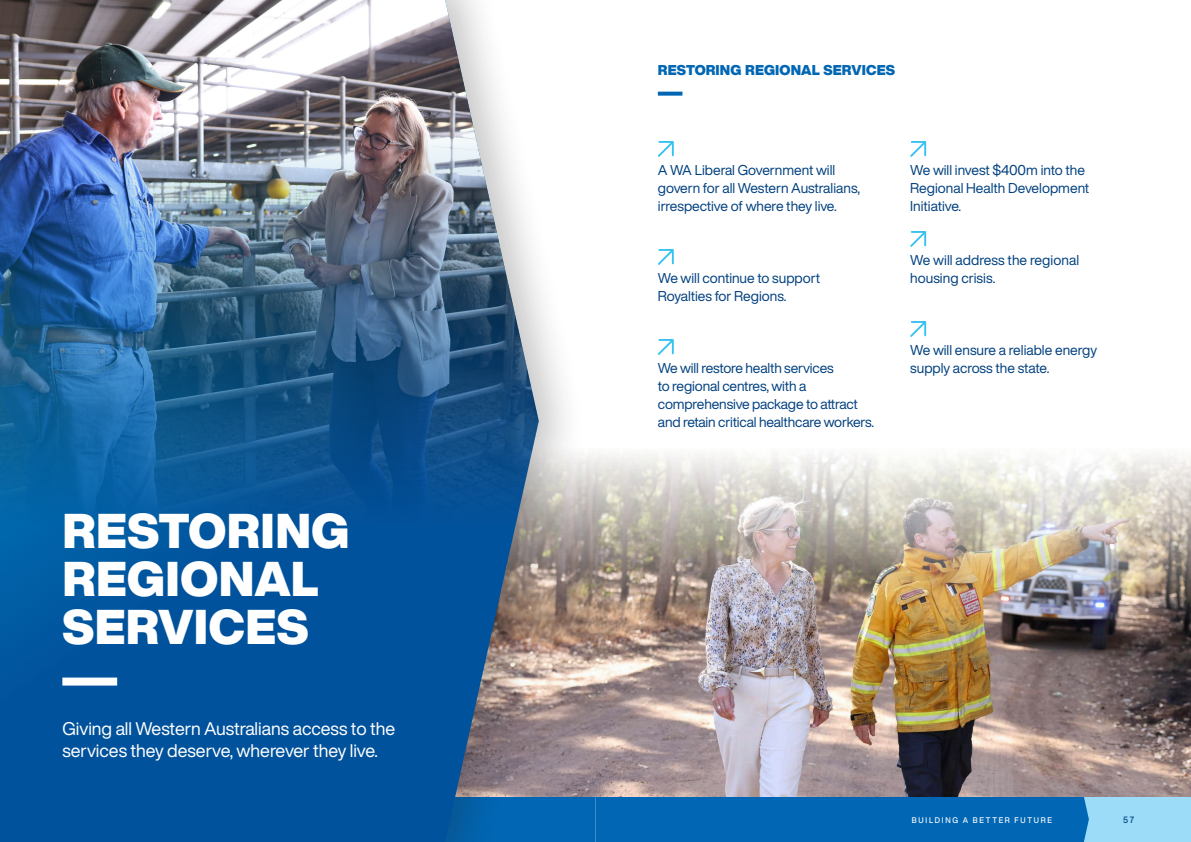
<style>
.page{position:relative;width:1191px;height:842px;background:#fff}
.page>*{position:absolute;margin:0;border:0;box-sizing:border-box;transform-origin:0 0}
.t1{font:900 48px/48px "Helvetica Now Display";letter-spacing:.01em;color:#fff}
.t2{font:18px/21.6px "Helvetica Now Display";color:#fff}
.subjects{font:14px/18px "Helvetica Now Display";letter-spacing:-.005em;color:#01407f}
.t3{font:900 14px "Helvetica Now Display";letter-spacing:.01em;color:#0166b3}
.t4{font:500 9px "Helvetica Now Display";color:#01407f;scale:.95 1}
.t5{font:500 8px "Helvetica Now Display";letter-spacing:.23em;color:#fff;scale:.95 1}
</style>
<div class="page">
<div style="left:844px;top:797px;width:347px;height:45px;background:#9cdcf8"></div>
<div style="left:586px;top:797px;width:503px;height:45px;background:#0166b3"></div>
<img style="left:586px;top:454px;width:605px;height:343px">
<svg style="left:658px;top:92px;width:24px;height:4px"></svg>
<svg style="left:658px;top:141px;width:16px;height:16px"></svg>
<svg style="left:658px;top:249px;width:16px;height:16px"></svg>
<svg style="left:658px;top:339px;width:16px;height:16px"></svg>
<svg style="left:910px;top:141px;width:16px;height:16px"></svg>
<svg style="left:910px;top:231px;width:16px;height:16px"></svg>
<svg style="left:910px;top:321px;width:16px;height:16px"></svg>
<div style="left:0;top:0;width:586px;height:842px;background:#231f20;opacity:.25"></div>
<svg style="left:0;top:527px;width:539px;height:315px;background:#0d579a"></svg>
<img style="left:0;top:0;width:539px;height:527px">
<div style="left:62px;top:677px;width:55px;height:8px;background:#fff"></div>
<p class="t1" style="left:63px;top:507px;width:288px">RESTORING<br>REGIONAL<br>SERVICES</p>
<p class="t2" style="left:62px;top:718px;width:334px">Giving all Western Australians access to the services they deserve, wherever they live.</p>
<p class="t3" style="left:658px;top:60px;width:239px">RESTORING REGIONAL SERVICES</p>
<p class="subjects" style="left:658px;top:161px;width:204px">A WA Liberal Government will govern for all Western Australians, irrespective of where they live.</p>
<p class="subjects" style="left:658px;top:269px;width:164px">We will continue to support<br>Royalties for Regions.</p>
<p class="subjects" style="left:658px;top:359px;width:218px">We will restore health services<br>to regional centres, with a comprehensive package to attract and retain critical healthcare workers.</p>
<p class="subjects" style="left:910px;top:161px;width:180px">We will invest $400m into the<br>Regional Health Development<br>Initiative.</p>
<p class="subjects" style="left:910px;top:251px;width:170px">We will address the regional housing crisis.</p>
<p class="subjects" style="left:910px;top:341px;width:188px">We will ensure a reliable energy supply across the state.</p>
<p class="t5" style="left:912px;top:814px;width:149px">BUILDING A BETTER FUTURE</p>
<p class="t4" style="left:1123px;top:814px;width:13px">57</p>
</div>
